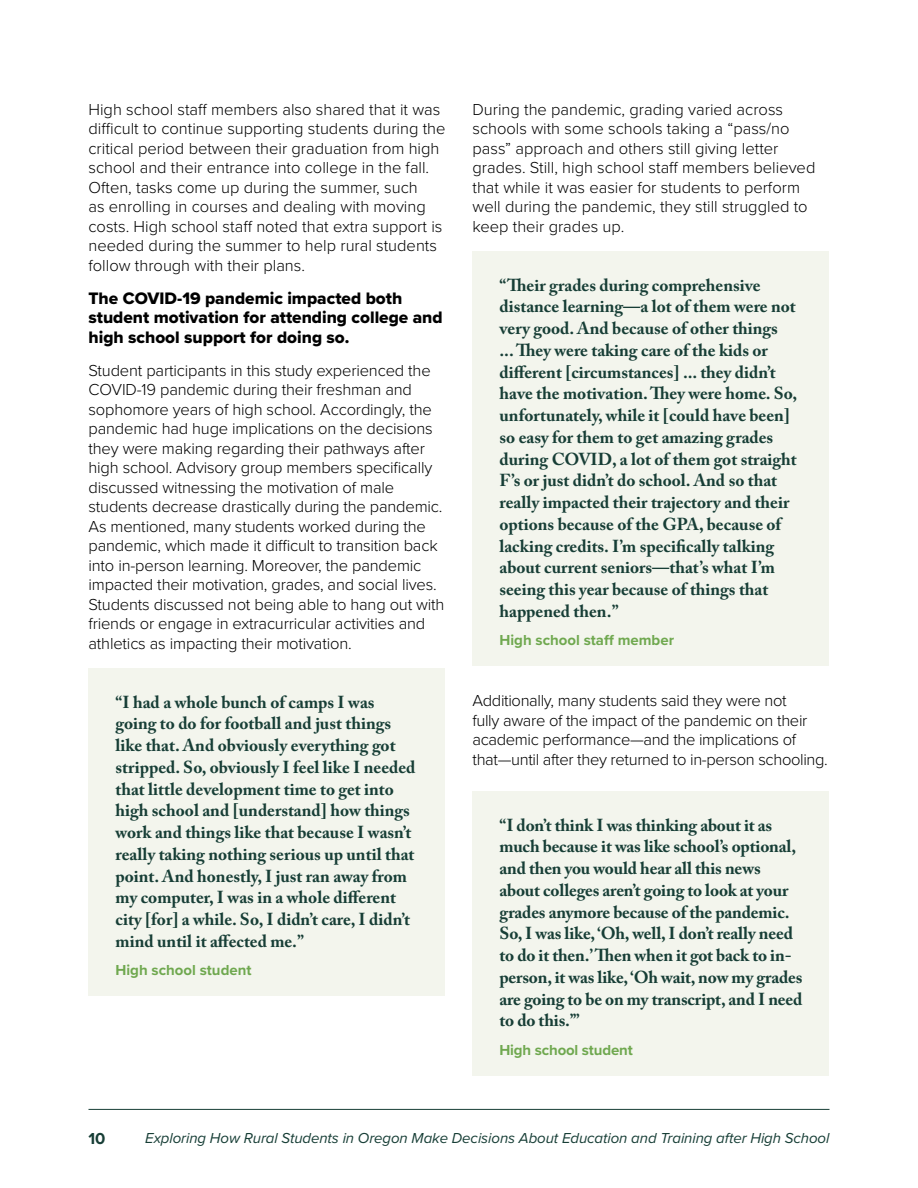
<style>
.page{position:relative;width:918px;height:1188px;background:#fff}
.page>*{position:absolute;margin:0;border:0;box-sizing:border-box;transform-origin:0 0}
.t1{font:700 17.25px/21.8px "Adobe Caslon Pro";color:#173e36}
.t2{font:17.25px/19.5px "Proxima Nova Extrabld";color:#000}
.t3{font:300 16.5px/19.5px "Proxima Nova";letter-spacing:-.01em;color:#000}
.t4{font:700 16.5px "Proxima Nova";color:#173e36}
.t5{font:italic 15px "Proxima Nova";letter-spacing:-.005em;color:#173e36}
.QuoteName{font:700 15px "Proxima Nova";color:#6fa84f}
</style>
<div class="page">
<hr style="left:88px;top:1109px;width:742px;height:1px;background:#173e36">
<div style="left:88px;top:668px;width:358px;height:328px;background:#f3f5ed"></div>
<div style="left:472px;top:251px;width:358px;height:415px;background:#f3f5ed"></div>
<div style="left:472px;top:791px;width:358px;height:284px;background:#f3f5ed"></div>
<h4 class="t3" style="left:88px;top:98px;width:359px">High school staff members also shared that it was difficult to continue supporting students during the critical period between their graduation from high school and their entrance into college in the fall.<br>Often, tasks come up during the summer, such<br>as enrolling in courses and dealing with moving costs. High school staff noted that extra support is needed during the summer to help rural students follow through with their plans.</h4>
<h6 class="t2" style="left:88px;top:288px;width:356px">The COVID-19 pandemic impacted both student motivation for attending college and high school support for doing so.</h6>
<h4 class="t3" style="left:88px;top:359px;width:358px">Student participants in this study experienced the COVID-19 pandemic during their freshman and sophomore years of high school. Accordingly, the pandemic had huge implications on the decisions they were making regarding their pathways after high school. Advisory group members specifically discussed witnessing the motivation of male students decrease drastically during the pandemic.<br>As mentioned, many students worked during the pandemic, which made it difficult to transition back into in-person learning. Moreover, the pandemic impacted their motivation, grades, and social lives.<br>Students discussed not being able to hang out with friends or engage in extracurricular activities and athletics as impacting their motivation.</h4>
<p class="t1" style="left:116px;top:691px;width:301px">“I had a whole bunch of camps I was going to do for football and just things like that. And obviously everything got stripped. So, obviously I feel like I needed that little development time to get into high school and [understand] how things work and things like that because I wasn’t really taking nothing serious up until that point. And honestly, I just ran away from my computer, I was in a whole different city [for] a while. So, I didn’t care, I didn’t mind until it affected me.”</p>
<h2 class="QuoteName" style="left:116px;top:959px;width:138px">High school student</h2>
<h4 class="t3" style="left:472px;top:98px;width:344px">During the pandemic, grading varied across schools with some schools taking a “pass/no pass” approach and others still giving letter grades. Still, high school staff members believed that while it was easier for students to perform well during the pandemic, they still struggled to keep their grades up.</h4>
<p class="t1" style="left:500px;top:274px;width:299px">“Their grades during comprehensive distance learning—a lot of them were not very good. And because of other things<br>... They were taking care of the kids or different [circumstances] ... they didn’t have the motivation. They were home. So, unfortunately, while it [could have been] so easy for them to get amazing grades during COVID, a lot of them got straight F’s or just didn’t do school. And so that really impacted their trajectory and their options because of the GPA, because of lacking credits. I’m specifically talking about current seniors—that’s what I’m seeing this year because of things that happened then.”</p>
<h2 class="QuoteName" style="left:500px;top:629px;width:176px">High school staff member</h2>
<h4 class="t3" style="left:472px;top:690px;width:357px">Additionally, many students said they were not<br>fully aware of the impact of the pandemic on their academic performance—and the implications of that—until after they returned to in-person schooling.</h4>
<p class="t1" style="left:500px;top:814px;width:305px">“I don’t think I was thinking about it as much because it was like school’s optional, and then you would hear all this news about colleges aren’t going to look at your grades anymore because of the pandemic.<br>So, I was like, ‘Oh, well, I don’t really need to do it then.’ Then when it got back to in&shy;person, it was like, ‘Oh wait, now my grades are going to be on my transcript, and I need to do this.’”</p>
<h2 class="QuoteName" style="left:500px;top:1039px;width:135px">High school student</h2>
<p class="t4" style="left:88px;top:1126px;width:19px">10</p>
<p class="t5" style="left:145px;top:1127px;width:686px">Exploring How Rural Students in Oregon Make Decisions About Education and Training after High School</p>
</div>
